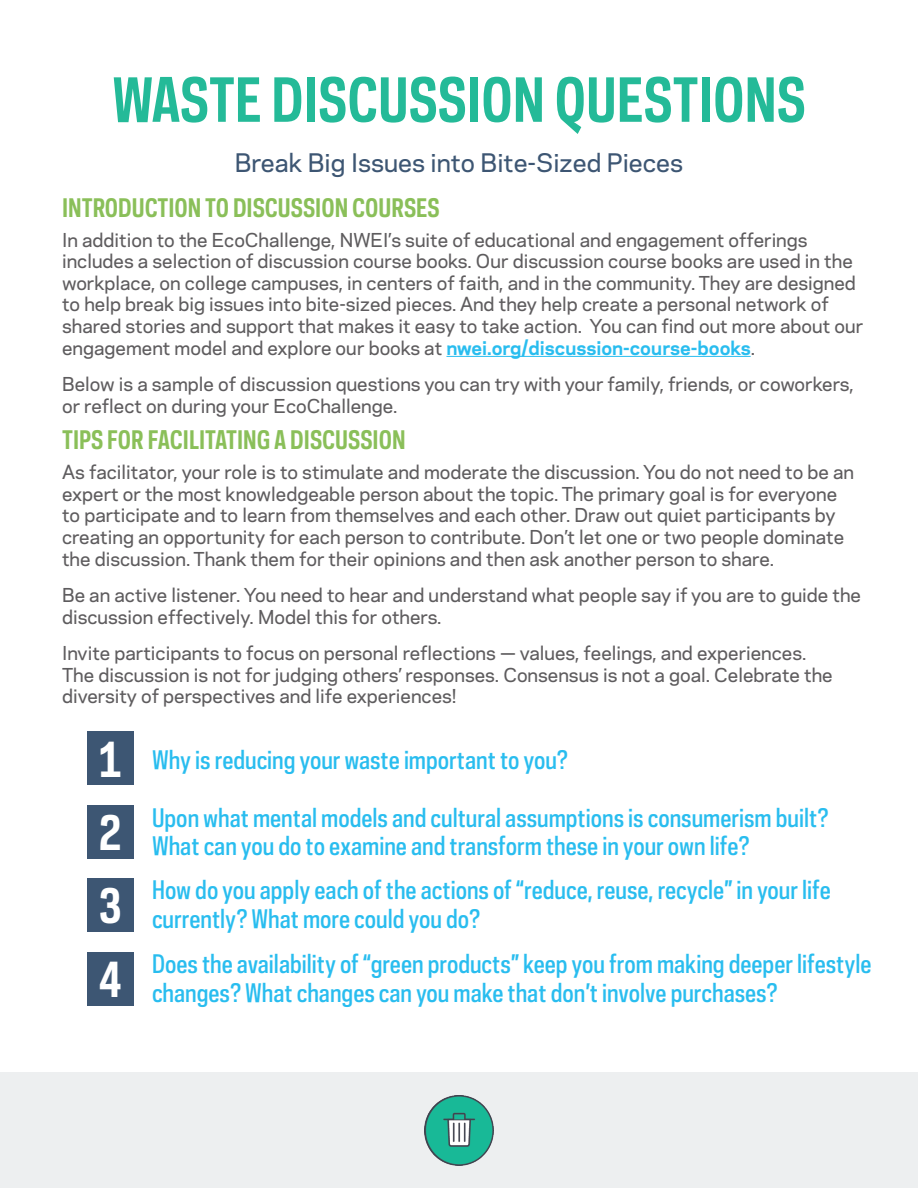
<style>
.page{position:relative;width:918px;height:1188px;background:#fff}
.page>*{position:absolute;margin:0;border:0;box-sizing:border-box;transform-origin:0 0}
.t1{font:700 57px "Galaxie Polaris Condensed";color:#24ba98}
.t2{font:700 45.6px/73.5px "Galaxie Polaris Condensed";color:#fff;text-align:justify}
.t3{font:500 24px/28.8px "Galaxie Polaris Condensed";color:#29bdef}
.t4{font:700 24px "Galaxie Polaris Condensed";color:#8abf59}
.t5{font:500 24px "Galaxie Polaris";color:#3d5673}
.t6{font:500 18px/21.6px "Galaxie Polaris";color:#5e5c5e}
.s1{font-weight:700;color:#29bdef}
</style>
<div class="page">
<div style="left:0;top:1073px;width:918px;height:115px;background:#edeff0"></div>
<img style="left:424px;top:1096px;width:70px;height:69px">
<div style="left:87px;top:732px;width:46px;height:53px;background:#3d5673"></div>
<div style="left:87px;top:805px;width:46px;height:53px;background:#3d5673"></div>
<div style="left:87px;top:879px;width:46px;height:53px;background:#3d5673"></div>
<div style="left:87px;top:952px;width:46px;height:53px;background:#3d5673"></div>
<hr style="left:446px;top:356px;width:305px;height:1px;background:#29bdef">
<h1 class="t1" style="left:112px;top:62px;width:695px">WASTE DISCUSSION QUESTIONS</h1>
<h3 class="t5" style="left:235px;top:144px;width:450px">Break Big Issues into Bite-Sized Pieces</h3>
<h3 class="t4" style="left:62px;top:191px;width:379px">INTRODUCTION TO DISCUSSION COURSES</h3>
<p class="t6" style="left:62px;top:227px;width:803px">In addition to the EcoChallenge, NWEI’s suite of educational and engagement offerings includes a selection of discussion course books. Our discussion course books are used in the workplace, on college campuses, in centers of faith, and in the community. They are designed to help break big issues into bite-sized pieces. And they help create a personal network of shared stories and support that makes it easy to take action. You can find out more about our engagement model and explore our books at <span class="s1">nwei.org/discussion-course-books</span>.</p>
<p class="t6" style="left:62px;top:372px;width:793px">Below is a sample of discussion questions you can try with your family, friends, or coworkers, or reflect on during your EcoChallenge.</p>
<h3 class="t4" style="left:62px;top:424px;width:345px">TIPS FOR FACILITATING A DISCUSSION</h3>
<p class="t6" style="left:62px;top:460px;width:794px">As facilitator, your role is to stimulate and moderate the discussion. You do not need to be an expert or the most knowledgeable person about the topic. The primary goal is for everyone to participate and to learn from themselves and each other. Draw out quiet participants by creating an opportunity for each person to contribute. Don’t let one or two people dominate the discussion. Thank them for their opinions and then ask another person to share.</p>
<p class="t6" style="left:62px;top:583px;width:801px">Be an active listener. You need to hear and understand what people say if you are to guide the discussion effectively. Model this for others.</p>
<p class="t6" style="left:62px;top:641px;width:772px">Invite participants to focus on personal reflections — values, feelings, and experiences.<br>The discussion is not for judging others’ responses. Consensus is not a goal. Celebrate the diversity of perspectives and life experiences!</p>
<h2 class="t2" style="left:98px;top:722px;width:25px">1<br>2<br>3<br>4</h2>
<h3 class="t3" style="left:152px;top:745px;width:418px">Why is reducing your waste important to you?</h3>
<h3 class="t3" style="left:152px;top:803px;width:678px">Upon what mental models and cultural assumptions is consumerism built?<br>What can you do to examine and transform these in your own life?</h3>
<h3 class="t3" style="left:152px;top:875px;width:680px">How do you apply each of the actions of “reduce, reuse, recycle” in your life currently? What more could you do?</h3>
<h3 class="t3" style="left:152px;top:949px;width:721px">Does the availability of “green products” keep you from making deeper lifestyle changes? What changes can you make that don’t involve purchases?</h3>
</div>
